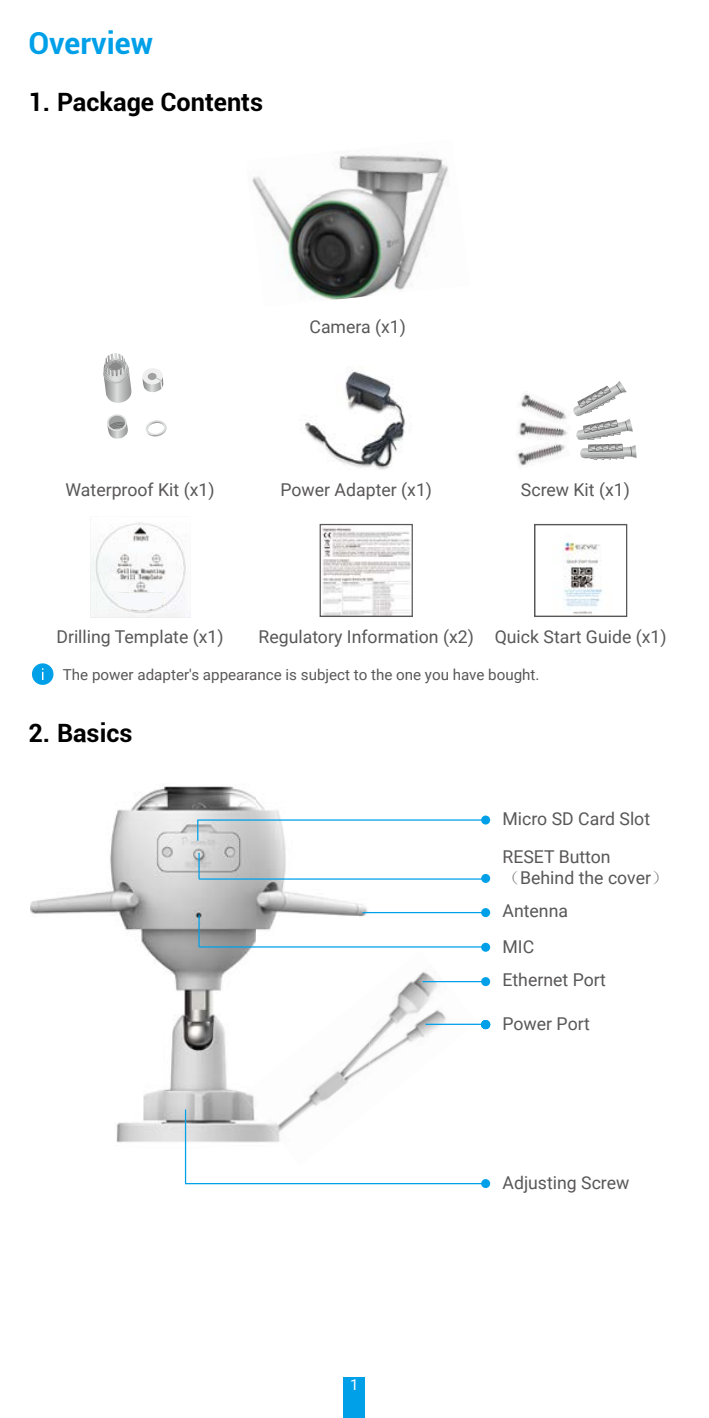
<style>
.page{position:relative;width:709px;height:1418px;background:#fff}
.page>*{position:absolute;margin:0;border:0;box-sizing:border-box;transform-origin:0 0}
.t1{font:700 30.25px "Roboto";color:#00a0e9}
.t2{font:700 25.25px "Roboto";color:#000}
.t3{font:17.75px/38.2px "Roboto";color:#595757}
.t4{font:15.25px "Roboto";color:#595757}
.t5{font:15px "Roboto";color:#fff}
.s1{font-family:"Sim Sun"}
</style>
<div class="page">
<div style="left:344px;top:1376px;width:21px;height:41px;background:#00a0e9"></div>
<img style="left:252px;top:155px;width:196px;height:145px">
<svg style="left:103px;top:353px;width:28px;height:50px"></svg>
<svg style="left:142px;top:368px;width:21px;height:24px"></svg>
<svg style="left:146px;top:420px;width:21px;height:16px"></svg>
<svg style="left:107px;top:414px;width:21px;height:25px"></svg>
<img style="left:305px;top:370px;width:100px;height:100px">
<svg style="left:573px;top:381px;width:64px;height:79px"></svg>
<img style="left:518px;top:424px;width:50px;height:16px">
<img style="left:520px;top:393px;width:47px;height:31px">
<img style="left:548px;top:422px;width:18px;height:7px">
<img style="left:517px;top:444px;width:49px;height:22px">
<img style="left:548px;top:437px;width:19px;height:3px">
<img style="left:90px;top:519px;width:96px;height:98px">
<svg style="left:116px;top:591px;width:48px;height:20px"></svg>
<svg style="left:321px;top:527px;width:90px;height:88px"></svg>
<div style="left:319px;top:524px;width:94px;height:93px;border:1px solid #595757"></div>
<img style="left:562px;top:542px;width:40px;height:71px">
<div style="left:534px;top:524px;width:93px;height:93px;border:1px solid #595757"></div>
<div style="left:32px;top:663px;width:21px;height:22px;background:#00a0e9;border-radius:50%"></div>
<img style="left:369px;top:971px;width:108px;height:95px">
<img style="left:30px;top:786px;width:339px;height:240px">
<img style="left:116px;top:1026px;width:126px;height:122px">
<img style="left:242px;top:991px;width:127px;height:152px">
<hr style="left:185px;top:1182px;width:300px;height:2px;background:#00a0e9">
<div style="left:481px;top:1179px;width:9px;height:9px;background:#00a0e9;border-radius:50%"></div>
<div style="left:481px;top:815px;width:9px;height:9px;background:#00a0e9;border-radius:50%"></div>
<div style="left:481px;top:874px;width:9px;height:9px;background:#00a0e9;border-radius:50%"></div>
<hr style="left:198px;top:852px;width:2px;height:27px;background:#00a0e9">
<hr style="left:185px;top:1109px;width:1px;height:74px;background:#00a0e9">
<hr style="left:199px;top:946px;width:284px;height:1px;background:#00a0e9">
<hr style="left:197px;top:819px;width:289px;height:1px;background:#00a0e9">
<svg style="left:197px;top:819px;width:1px;height:21px"></svg>
<hr style="left:425px;top:1023px;width:58px;height:1px;background:#00a0e9">
<div style="left:481px;top:1020px;width:9px;height:9px;background:#00a0e9;border-radius:50%"></div>
<div style="left:481px;top:908px;width:9px;height:9px;background:#00a0e9;border-radius:50%"></div>
<div style="left:481px;top:977px;width:9px;height:9px;background:#00a0e9;border-radius:50%"></div>
<hr style="left:362px;top:912px;width:121px;height:1px;background:#00a0e9">
<hr style="left:422px;top:981px;width:62px;height:1px;background:#00a0e9">
<div style="left:481px;top:942px;width:9px;height:9px;background:#00a0e9;border-radius:50%"></div>
<hr style="left:198px;top:914px;width:2px;height:33px;background:#00a0e9">
<hr style="left:199px;top:878px;width:287px;height:1px;background:#00a0e9">
<h1 class="t1" style="left:28px;top:22px;width:126px">Overview</h1>
<h2 class="t2" style="left:28px;top:84px;width:236px">1. Package Contents</h2>
<p class="t3" style="left:309px;top:306px;width:98px">Camera (x1)</p>
<p class="t3" style="left:66px;top:469px;width:150px">Waterproof Kit (x1)</p>
<p class="t3" style="left:280px;top:469px;width:153px">Power Adapter (x1)</p>
<p class="t3" style="left:521px;top:469px;width:110px">Screw Kit (x1)</p>
<p class="t3" style="left:56px;top:617px;width:169px">Drilling Template (x1)</p>
<p class="t3" style="left:258px;top:617px;width:409px">Regulatory Information (x2) Quick Start Guide (x1)</p>
<p class="t4" style="left:63px;top:663px;width:478px">The power adapter's appearance is subject to the one you have bought.</p>
<h2 class="t2" style="left:28px;top:714px;width:106px">2. Basics</h2>
<p class="t3" style="left:502px;top:798px;width:149px">Micro SD Card Slot<br>RESET Button</p>
<p class="t3" style="left:502px;top:858px;width:168px"><span class="s1">（</span>Behind the cover<span class="s1">）</span></p>
<p class="t3" style="left:502px;top:891px;width:67px">Antenna</p>
<p class="t3" style="left:502px;top:926px;width:33px">MIC</p>
<p class="t3" style="left:502px;top:960px;width:105px">Ethernet Port</p>
<p class="t3" style="left:502px;top:1003px;width:89px">Power Port</p>
<p class="t5" style="left:350px;top:1373px;width:10px">1</p>
<p class="t3" style="left:502px;top:1162px;width:128px">Adjusting Screw</p>
</div>
